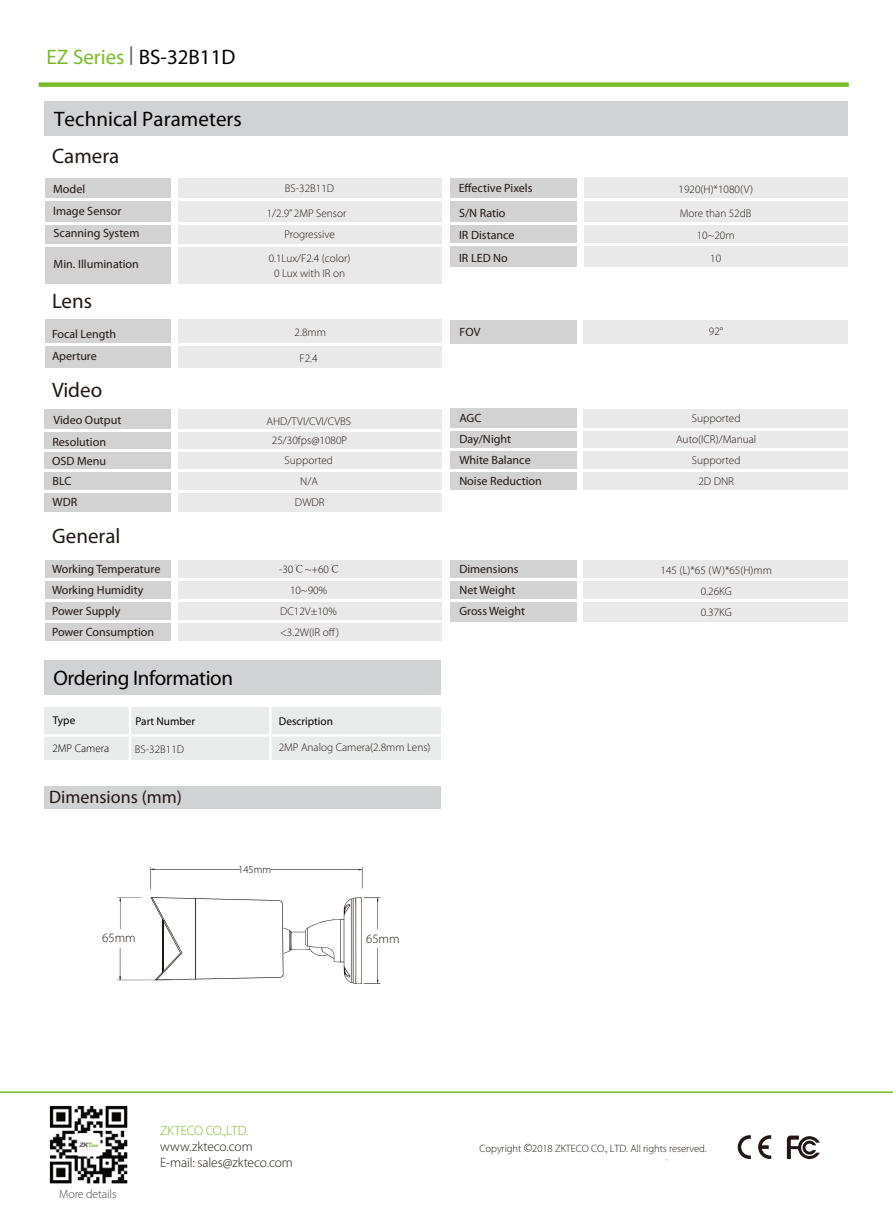
<style>
.page{position:relative;width:893px;height:1212px;background:#fff}
.page>*{position:absolute;margin:0;border:0;box-sizing:border-box;transform-origin:0 0}
.t1{font:21px "Myriad Pro";color:#030000}
.t2{font:21px "Myriad Pro";color:#221714}
.t3{font:21px "Myriad Pro";letter-spacing:-.02em;color:#030000}
.t4{font:18px "Myriad Pro";color:#221714}
.t5{font:300 13.5px/16.2px "Myriad Pro";letter-spacing:-.005em;color:#221714}
.t6{font:300 13.5px "Myriad Pro";letter-spacing:-.015em;color:#78bc28}
.t7{font:300 12.75px "Myriad Pro";color:#221714}
.t8{font:12px/21px "Myriad Pro";color:#221714}
.t9{font:300 12px "Myriad Pro";letter-spacing:-.01em;color:#484748}
.t10{font:300 11.25px/21px "Myriad Pro";color:#221714;text-align:center}
.t11{font:11.25px "Myriad Pro";color:#030000}
.t12{font:300 11.25px "Myriad Pro";color:#030000}
.t13{font:300 10.65px "Myriad Pro";letter-spacing:-.005em;color:#221714}
.t14{font:300 10.65px "Myriad Pro";color:#030000}
.t15{font:300 7.5px "Myriad Pro";color:#221714}
.s1{color:#78bc28}
.s2{font-family:"Calibri";color:#616365}
.s3{font-family:"Adobe Song Std"}
.s4{font-size:12.75px}
</style>
<div class="page">
<div style="left:178px;top:320px;width:264px;height:48px;background:#eae9e9"></div>
<div style="left:45px;top:320px;width:126px;height:48px;background:#d2d2d2"></div>
<div style="left:584px;top:320px;width:264px;height:23px;background:#eae9e9"></div>
<div style="left:450px;top:320px;width:127px;height:23px;background:#d2d2d2"></div>
<div style="left:45px;top:102px;width:802px;height:34px;background:#d0d2d3"></div>
<div style="left:39px;top:82px;width:810px;height:5px;background:#78bc28"></div>
<div style="left:45px;top:660px;width:396px;height:34px;background:#d0d2d3"></div>
<div style="left:45px;top:707px;width:396px;height:53px;background:#eaebeb"></div>
<hr style="left:130px;top:734px;width:139px;height:2px;background:#fff">
<hr style="left:271px;top:734px;width:176px;height:2px;background:#fff">
<hr style="left:44px;top:734px;width:86px;height:2px;background:#fff">
<hr style="left:129px;top:707px;width:2px;height:58px;background:#fff">
<hr style="left:269px;top:706px;width:2px;height:57px;background:#fff">
<div style="left:45px;top:786px;width:396px;height:23px;background:#d0d2d3"></div>
<div style="left:178px;top:178px;width:264px;height:105px;background:#eae9e9"></div>
<div style="left:584px;top:177px;width:263px;height:90px;background:#eae9e9"></div>
<div style="left:450px;top:178px;width:127px;height:89px;background:#d2d2d2"></div>
<div style="left:45px;top:178px;width:126px;height:105px;background:#d2d2d2"></div>
<hr style="left:42px;top:199px;width:399px;height:2px;background:#fff">
<hr style="left:451px;top:199px;width:399px;height:2px;background:#fff">
<hr style="left:42px;top:222px;width:399px;height:2px;background:#fff">
<hr style="left:43px;top:244px;width:399px;height:2px;background:#fff">
<hr style="left:448px;top:222px;width:402px;height:2px;background:#fff">
<hr style="left:451px;top:244px;width:399px;height:2px;background:#fff">
<hr style="left:45px;top:343px;width:396px;height:3px;background:#fff">
<div style="left:178px;top:409px;width:263px;height:103px;background:#eae9e9"></div>
<div style="left:45px;top:409px;width:126px;height:103px;background:#d2d2d2"></div>
<div style="left:584px;top:409px;width:264px;height:81px;background:#eae9e9"></div>
<div style="left:450px;top:408px;width:127px;height:82px;background:#d2d2d2"></div>
<hr style="left:448px;top:428px;width:399px;height:2px;background:#fff">
<hr style="left:450px;top:449px;width:399px;height:2px;background:#fff">
<hr style="left:450px;top:469px;width:399px;height:3px;background:#fff">
<hr style="left:42px;top:430px;width:399px;height:2px;background:#fff">
<hr style="left:43px;top:469px;width:399px;height:3px;background:#fff">
<hr style="left:43px;top:450px;width:399px;height:2px;background:#fff">
<hr style="left:45px;top:490px;width:399px;height:2px;background:#fff">
<div style="left:178px;top:560px;width:264px;height:81px;background:#eae9e9"></div>
<div style="left:45px;top:560px;width:126px;height:81px;background:#d2d2d2"></div>
<div style="left:584px;top:560px;width:264px;height:62px;background:#eae9e9"></div>
<div style="left:450px;top:560px;width:127px;height:62px;background:#d2d2d2"></div>
<hr style="left:45px;top:579px;width:396px;height:2px;background:#fff">
<hr style="left:45px;top:621px;width:396px;height:2px;background:#fff">
<hr style="left:45px;top:600px;width:396px;height:2px;background:#fff">
<hr style="left:448px;top:579px;width:400px;height:2px;background:#fff">
<hr style="left:448px;top:600px;width:400px;height:2px;background:#fff">
<hr style="left:0;top:1091px;width:893px;height:2px;background:#78bc28">
<svg style="left:738px;top:1135px;width:13px;height:24px"></svg>
<svg style="left:758px;top:1135px;width:13px;height:24px"></svg>
<svg style="left:787px;top:1135px;width:33px;height:24px"></svg>
<img style="left:49px;top:1105px;width:79px;height:79px">
<svg style="left:271px;top:869px;width:91px;height:19px"></svg>
<svg style="left:150px;top:866px;width:90px;height:24px"></svg>
<svg style="left:117px;top:897px;width:263px;height:87px"></svg>
<h1 class="t1" style="left:47px;top:49px;width:190px"><span class="s1">EZ Series</span><span class="s2">|</span> BS-32B11D</h1>
<h1 class="t1" style="left:54px;top:111px;width:189px">Technical Parameters</h1>
<h1 class="t2" style="left:52px;top:148px;width:69px">Camera</h1>
<p class="t8" style="left:53px;top:180px;width:34px">Model</p>
<p class="t8" style="left:53px;top:202px;width:70px">Image Sensor</p>
<p class="t10" style="left:285px;top:179px;width:51px">BS-32B11D</p>
<p class="t10" style="left:267px;top:203px;width:81px">1/2.9” 2MP Sensor</p>
<p class="t8" style="left:54px;top:223px;width:87px">Scanning System</p>
<p class="t10" style="left:284px;top:224px;width:52px">Progressive</p>
<p class="t8" style="left:54px;top:254px;width:87px">Min. Illumination</p>
<h1 class="t2" style="left:52px;top:293px;width:42px">Lens</h1>
<p class="t8" style="left:52px;top:323px;width:66px;line-height:22.5px">Focal Length<br>Aperture</p>
<p class="t10" style="left:269px;top:251px;width:83px;line-height:15px">0.1Lux/F2.4 (color)<br>0 Lux with IR on</p>
<p class="t10" style="left:295px;top:323px;width:33px">2.8mm</p>
<p class="t10" style="left:300px;top:348px;width:20px">F2.4</p>
<p class="t8" style="left:459px;top:179px;width:75px">Effective Pixels</p>
<p class="t10" style="left:679px;top:180px;width:76px">1920(H)*1080(V)</p>
<p class="t8" style="left:459px;top:202px;width:57px;line-height:22.5px">S/N Ratio<br>IR Distance<br>IR LED No</p>
<p class="t10" style="left:680px;top:202px;width:73px;line-height:22.5px">More than 52dB<br>10~20m<br>10</p>
<p class="t8" style="left:460px;top:322px;width:22px">FOV</p>
<p class="t10" style="left:709px;top:321px;width:16px">92°</p>
<h1 class="t2" style="left:52px;top:382px;width:52px">Video</h1>
<p class="t8" style="left:54px;top:411px;width:69px">Video Output</p>
<p class="t10" style="left:267px;top:412px;width:86px">AHD/TVI/CVI/CVBS</p>
<p class="t8" style="left:52px;top:432px;width:55px">Resolution</p>
<p class="t10" style="left:272px;top:431px;width:77px">25/30fps@1080P</p>
<p class="t8" style="left:52px;top:452px;width:56px">OSD Menu</p>
<p class="t10" style="left:285px;top:450px;width:50px">Supported<br>N/A</p>
<p class="t8" style="left:53px;top:493px;width:26px">WDR</p>
<p class="t10" style="left:295px;top:493px;width:31px">DWDR</p>
<p class="t8" style="left:459px;top:409px;width:84px">AGC<br>Day/Night<br>White Balance<br>Noise Reduction</p>
<p class="t10" style="left:676px;top:409px;width:82px">Supported<br>Auto(ICR)/Manual<br>Supported</p>
<p class="t8" style="left:53px;top:472px;width:20px">BLC</p>
<p class="t10" style="left:698px;top:472px;width:37px">2D DNR</p>
<h1 class="t2" style="left:52px;top:528px;width:70px">General</h1>
<p class="t8" style="left:52px;top:560px;width:110px">Working Temperature<br>Working Humidity<br>Power Supply<br>Power Consumption</p>
<p class="t10" style="left:279px;top:560px;width:63px">-30<span class="s3">℃</span>~+60<span class="s3">℃<br></span>10~90%<br>DC12V±10% &lt;3.2W(IR off)</p>
<p class="t8" style="left:459px;top:559px;width:67px">Dimensions<br>Net Weight<br>Gross Weight</p>
<h1 class="t3" style="left:53px;top:670px;width:181px">Ordering Information</h1>
<p class="t11" style="left:53px;top:716px;width:24px">Type</p>
<p class="t11" style="left:136px;top:717px;width:61px">Part Number</p>
<p class="t11" style="left:279px;top:717px;width:56px">Description</p>
<p class="t12" style="left:52px;top:744px;width:58px">2MP Camera</p>
<h2 class="t4" style="left:49px;top:790px;width:134px">Dimensions (mm)</h2>
<p class="t10" style="left:135px;top:739px;width:51px">BS-32B11D</p>
<p class="t10" style="left:279px;top:738px;width:153px">2MP Analog Camera(2.8mm Lens)</p>
<p class="t7" style="left:102px;top:933px;width:35px">65mm</p>
<p class="t14" style="left:238px;top:865px;width:34px">145mm</p>
<p class="t7" style="left:366px;top:934px;width:35px">65mm</p>
<p class="t10" style="left:661px;top:561px;width:113px">145 (L)*65 (W)*65(H)mm<br>0.26KG<br>0.37KG</p>
<p class="t9" style="left:59px;top:1189px;width:59px">More details</p>
<p class="t6" style="left:160px;top:1125px;width:90px">ZKTECO CO.,LTD.</p>
<p class="t5" style="left:160px;top:1139px;width:134px">www.zkteco.com<br>E-mail: sales@zkteco.com</p>
<p class="t13" style="left:480px;top:1144px;width:229px">Copyright <span class="s4">©</span>2018 ZKTECO CO., LTD. All rights reserved.</p>
<p class="t15" style="left:666px;top:1157px;width:4px">-</p>
</div>
